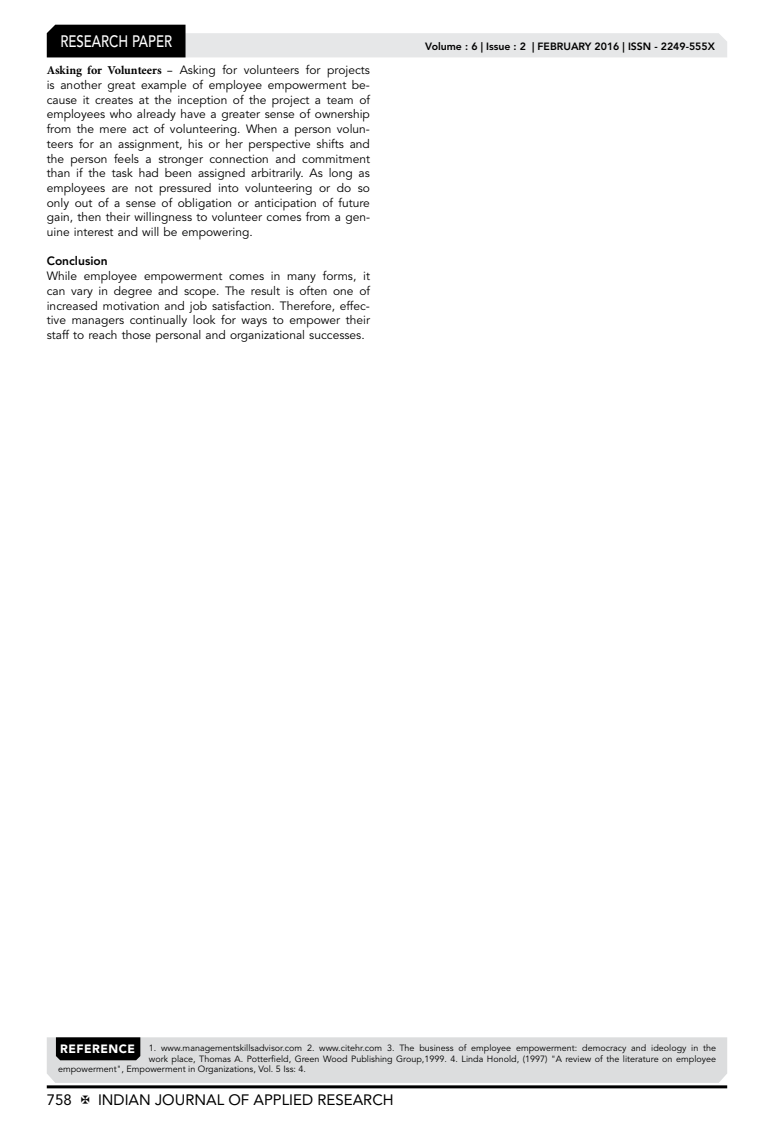
<style>
.page{position:relative;width:774px;height:1136px;background:#fff}
.page>*{position:absolute;margin:0;border:0;box-sizing:border-box;transform-origin:0 0}
.t1{font:500 16.5px "Avenir LT Std";color:#fff;scale:.8 1}
.t2{font:15px "Avenir LT Std";color:#000}
.t3{font:12px/14.7px "Avenir LT Std";color:#000;text-align:justify}
.t4{font:800 12px "Avenir LT Std";color:#000}
.t5{font:800 10.5px "Avenir LT Std";color:#000}
.t6{font:9px "Avenir LT Std";color:#000}
.s1{font-family:"Minion Pro";font-weight:700}
.s2{font-weight:900;font-size:12px;color:#fff}
</style>
<div class="page">
<hr style="left:47px;top:1085px;width:680px;height:3px;background:#000">
<svg style="left:47px;top:25px;width:680px;height:32px"></svg>
<svg style="left:47px;top:1037px;width:680px;height:45px;background:#cecfd0"></svg>
<h1 class="t1" style="left:60px;top:32px;width:139px">RESEARCH PAPER</h1>
<p class="t3" style="left:47px;top:63px;width:325px"><span class="s1">Asking for Volunteers –</span> Asking for volunteers for projects is another great example of employee empowerment be&shy;cause it creates at the inception of the project a team of employees who already have a greater sense of ownership from the mere act of volunteering. When a person volun&shy;teers for an assignment, his or her perspective shifts and the person feels a stronger connection and commitment than if the task had been assigned arbitrarily. As long as employees are not pressured into volunteering or do so only out of a sense of obligation or anticipation of future gain, then their willingness to volunteer comes from a gen&shy;uine interest and will be empowering.</p>
<p class="t4" style="left:47px;top:254px;width:62px">Conclusion</p>
<p class="t3" style="left:47px;top:269px;width:325px">While employee empowerment comes in many forms, it can vary in degree and scope. The result is often one of increased motivation and job satisfaction. Therefore, effec&shy;tive managers continually look for ways to empower their staff to reach those personal and organizational successes.</p>
<p class="t5" style="left:425px;top:41px;width:291px">Volume : 6 | Issue : 2 | FEBRUARY 2016 | ISSN - 2249-555X</p>
<p class="t6" style="left:60px;top:1042px;width:657px"><span class="s2">REFERENCE</span> 1. www.managementskillsadvisor.com 2. www.citehr.com 3. The business of employee empowerment: democracy and ideology in the</p>
<p class="t6" style="left:149px;top:1053px;width:569px">work place, Thomas A. Potterfield, Green Wood Publishing Group,1999. 4. Linda Honold, (1997) "A review of the literature on employee</p>
<p class="t6" style="left:58px;top:1063px;width:249px">empowerment", Empowerment in Organizations, Vol. 5 Iss: 4.</p>
<p class="t2" style="left:47px;top:1090px;width:27px">758</p>
<p class="t2" style="left:98px;top:1090px;width:297px">INDIAN JOURNAL OF APPLIED RESEARCH</p>
</div>
